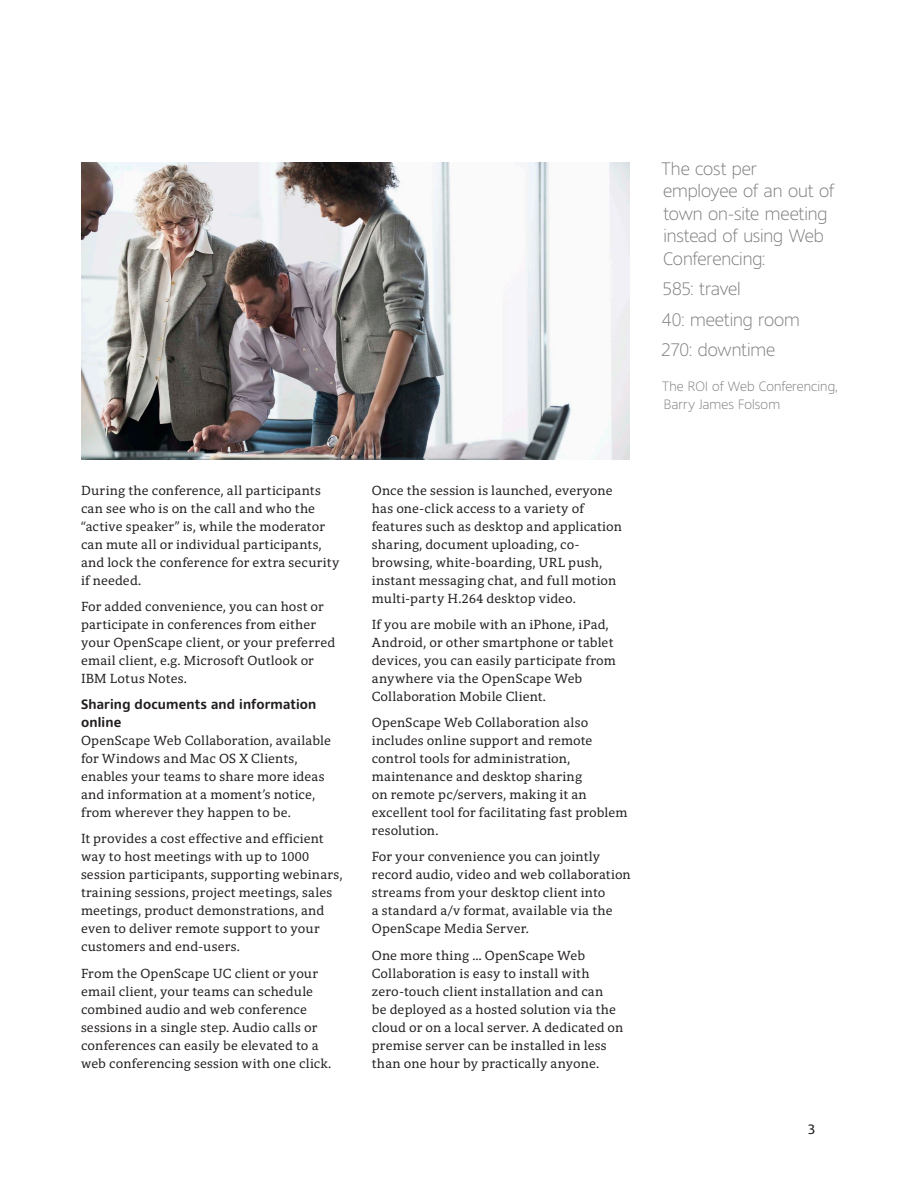
<style>
.page{position:relative;width:918px;height:1188px;background:#fff}
.page>*{position:absolute;margin:0;border:0;box-sizing:border-box;transform-origin:0 0}
.t1{font:300 18px/22.5px "Harmony Sans";letter-spacing:-.005em;color:#7c7b7f}
.t2{font:13.5px/18px "Harmony Serif";letter-spacing:.01em;color:#231f20}
.t3{font:300 13.5px/18px "Harmony Sans";letter-spacing:.01em;color:#7c7b7f}
.t4{font:700 13.5px/18px "Harmony Sans";letter-spacing:.01em;color:#231f20}
.Legal_-_Harmony_Sans{font:13.5px "Harmony Sans";color:#231f20}
</style>
<div class="page">
<img style="left:81px;top:162px;width:548px;height:298px">
<p class="t2" style="left:81px;top:482px;width:260px">During the conference, all participants can see who is on the call and who the “active speaker” is, while the moderator can mute all or individual participants, and lock the conference for extra security if needed.</p>
<p class="t2" style="left:81px;top:598px;width:256px">For added convenience, you can host or participate in conferences from either your OpenScape client, or your preferred email client, e.g. Microsoft Outlook or IBM Lotus Notes.</p>
<p class="t4" style="left:81px;top:695px;width:237px">Sharing documents and information online</p>
<p class="t2" style="left:81px;top:732px;width:252px">OpenScape Web Collaboration, available for Windows and Mac OS X Clients, enables your teams to share more ideas and information at a moment’s notice, from wherever they happen to be.</p>
<p class="t2" style="left:81px;top:830px;width:263px">It provides a cost effective and efficient way to host meetings with up to 1000 session participants, supporting webinars, training sessions, project meetings, sales meetings, product demonstrations, and even to deliver remote support to your customers and end-users.</p>
<p class="t2" style="left:81px;top:964px;width:252px">From the OpenScape UC client or your email client, your teams can schedule combined audio and web conference sessions in a single step. Audio calls or conferences can easily be elevated to a web conferencing session with one click.</p>
<p class="t2" style="left:372px;top:482px;width:252px">Once the session is launched, everyone has one-click access to a variety of features such as desktop and application sharing, document uploading, co&shy;browsing, white-boarding, URL push, instant messaging chat, and full motion multi-party H.264 desktop video.</p>
<p class="t2" style="left:372px;top:616px;width:246px">If you are mobile with an iPhone, iPad, Android, or other smartphone or tablet devices, you can easily participate from anywhere via the OpenScape Web Collaboration Mobile Client.</p>
<p class="t2" style="left:372px;top:714px;width:257px">OpenScape Web Collaboration also includes online support and remote control tools for administration, maintenance and desktop sharing<br>on remote pc/servers, making it an excellent tool for facilitating fast problem resolution.</p>
<p class="t2" style="left:372px;top:848px;width:261px">For your convenience you can jointly record audio, video and web collaboration streams from your desktop client into<br>a standard a/v format, available via the OpenScape Media Server.</p>
<p class="t2" style="left:372px;top:946px;width:253px">One more thing … OpenScape Web Collaboration is easy to install with zero-touch client installation and can<br>be deployed as a hosted solution via the cloud or on a local server. A dedicated on premise server can be installed in less than one hour by practically anyone.</p>
<h1 class="t1" style="left:662px;top:157px;width:174px">The cost per employee of an out of town on-site meeting instead of using Web<br>Conferencing:</h1>
<h1 class="t1" style="left:661px;top:273px;width:140px;line-height:30.6px">585: travel<br>40: meeting room<br>270: downtime</h1>
<p class="t3" style="left:662px;top:377px;width:177px">The ROI of Web Conferencing,<br>Barry James Folsom</p>
<p class="Legal_-_Harmony_Sans" style="left:808px;top:1121px;width:9px">3</p>
</div>
